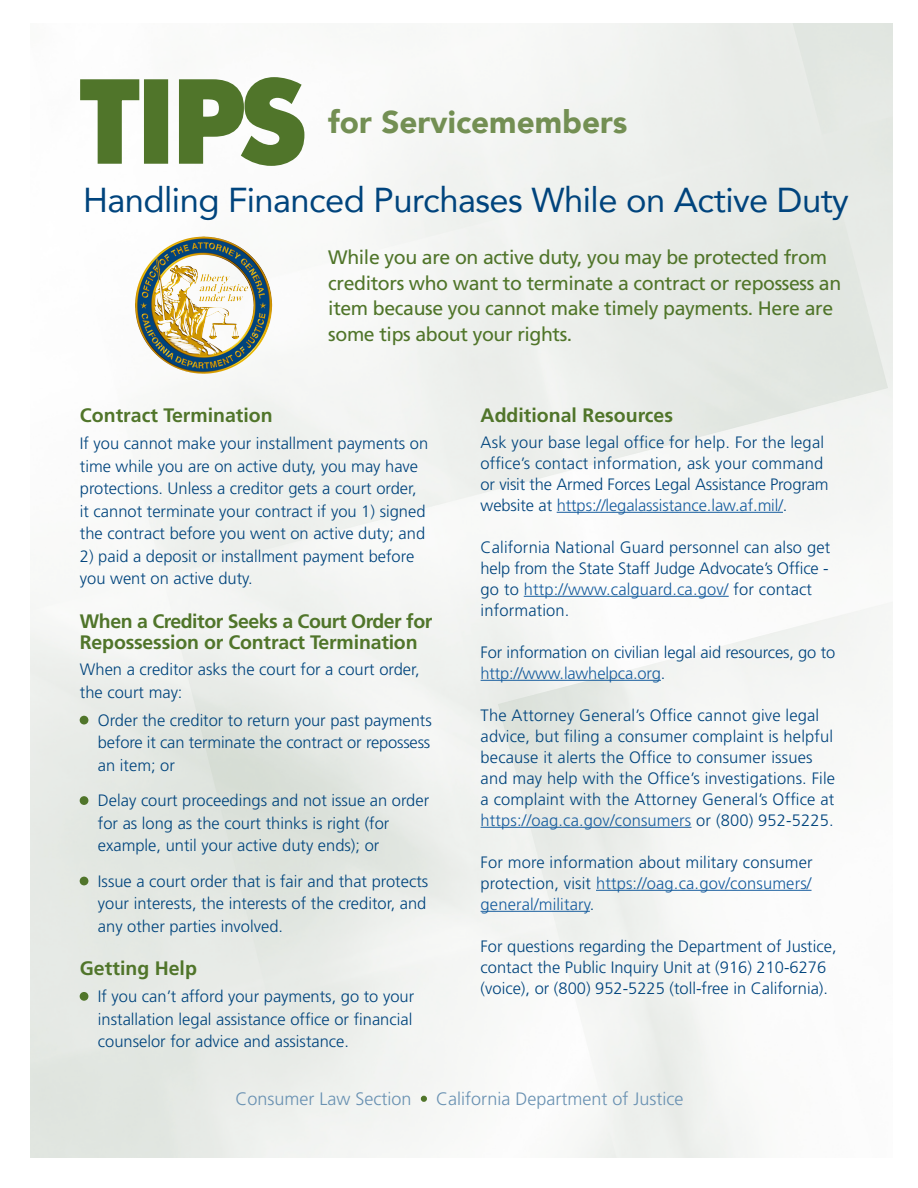
<style>
.page{position:relative;width:918px;height:1188px;background:#fff}
.page>*{position:absolute;margin:0;border:0;box-sizing:border-box;transform-origin:0 0}
.t1{font:700 108px "Futura";color:#50752a}
.t2{font:34.5px "Avenir";letter-spacing:-.015em;color:#00447d}
.t3{font:900 31.5px "Avenir";color:#738f53}
.t4{font:19.5px/25.5px "Frutiger";letter-spacing:-.02em;color:#50752a}
.t5{font:700 19.5px/21px "Frutiger";letter-spacing:-.01em;color:#50752a}
.t6{font:300 18px "Frutiger";color:#6991b2}
.t7{font:300 16.5px/21px "Frutiger";color:#00447d}
.s1{color:#50752a}
.s2{color:#175d9e}
</style>
<div class="page">
<img style="left:30px;top:24px;width:862px;height:1134px">
<svg style="left:79px;top:78px;width:62px;height:87px"></svg>
<div style="left:144px;top:79px;width:24px;height:85px;border:3px solid #50752a"></div>
<svg style="left:177px;top:76px;width:129px;height:91px"></svg>
<hr style="left:557px;top:512px;width:226px;height:1px;background:#175d9e">
<hr style="left:524px;top:596px;width:205px;height:1px;background:#175d9e">
<hr style="left:481px;top:680px;width:180px;height:1px;background:#175d9e">
<hr style="left:481px;top:827px;width:211px;height:1px;background:#175d9e">
<hr style="left:596px;top:890px;width:216px;height:1px;background:#175d9e">
<hr style="left:481px;top:911px;width:109px;height:1px;background:#175d9e">
<img style="left:157px;top:237px;width:45px;height:18px">
<div style="left:80px;top:716px;width:8px;height:8px;border:3px solid #50752a;border-radius:50%"></div>
<div style="left:80px;top:796px;width:8px;height:9px;border:3px solid #50752a;border-radius:50%"></div>
<div style="left:80px;top:877px;width:8px;height:8px;border:3px solid #50752a;border-radius:50%"></div>
<div style="left:80px;top:992px;width:8px;height:9px;border:3px solid #50752a;border-radius:50%"></div>
<svg style="left:421px;top:1096px;width:6px;height:6px"></svg>
<h1 class="t1" style="left:81px;top:47px;width:227px">TIPS</h1>
<h3 class="t3" style="left:328px;top:95px;width:301px">for Servicemembers</h3>
<h2 class="t2" style="left:83px;top:172px;width:767px">Handling Financed Purchases While on Active Duty</h2>
<p class="t4" style="left:328px;top:244px;width:515px">While you are on active duty, you may be protected from creditors who want to terminate a contract or repossess an item because you cannot make timely payments. Here are some tips about your rights.</p>
<p class="t5" style="left:80px;top:405px;width:194px">Contract Termination</p>
<p class="t7" style="left:80px;top:432px;width:350px;line-height:22.5px">If you cannot make your installment payments on time while you are on active duty, you may have protections. Unless a creditor gets a court order, it cannot terminate your contract if you 1) signed the contract before you went on active duty; and</p>
<p class="t7" style="left:80px;top:545px;width:336px;line-height:22.5px">2) paid a deposit or installment payment before you went on active duty.</p>
<p class="t5" style="left:80px;top:610px;width:354px">When a Creditor Seeks a Court Order for<br>Repossession or Contract Termination</p>
<p class="t7" style="left:80px;top:658px;width:341px;line-height:22.5px">When a creditor asks the court for a court order, the court may:</p>
<p class="t7" style="left:98px;top:709px;width:335px;line-height:22.5px;text-align:justify;text-indent:-18px"><span class="s1">•</span> Order the creditor to return your past payments before it can terminate the contract or repossess an item; or</p>
<p class="t7" style="left:98px;top:789px;width:333px;line-height:22.5px;text-indent:-18px"><span class="s1">•</span> Delay court proceedings and not issue an order for as long as the court thinks is right (for example, until your active duty ends); or</p>
<p class="t7" style="left:98px;top:870px;width:332px;line-height:22.5px;text-align:justify;text-indent:-18px"><span class="s1">•</span> Issue a court order that is fair and that protects your interests, the interests of the creditor, and any other parties involved.</p>
<p class="t5" style="left:80px;top:958px;width:119px">Getting Help</p>
<p class="t7" style="left:98px;top:985px;width:318px;line-height:22.5px;text-align:justify;text-indent:-18px"><span class="s1">•</span> If you can’t afford your payments, go to your installation legal assistance office or financial counselor for advice and assistance.</p>
<p class="t5" style="left:481px;top:405px;width:194px">Additional Resources</p>
<p class="t7" style="left:481px;top:431px;width:349px">Ask your base legal office for help. For the legal office’s contact information, ask your command or visit the Armed Forces Legal Assistance Program website at <span class="s2">https://legalassistance.law.af.mil/</span>.</p>
<p class="t7" style="left:481px;top:536px;width:351px">California National Guard personnel can also get help from the State Staff Judge Advocate’s Office - go to <span class="s2">http://www.calguard.ca.gov/</span> for contact information.</p>
<p class="t7" style="left:481px;top:641px;width:356px">For information on civilian legal aid resources, go to <span class="s2">http://www.lawhelpca.org</span>.</p>
<p class="t7" style="left:481px;top:704px;width:356px">The Attorney General’s Office cannot give legal advice, but filing a consumer complaint is helpful because it alerts the Office to consumer issues and may help with the Office’s investigations. File a complaint with the Attorney General’s Office at <span class="s2">https://oag.ca.gov/consumers</span> or (800) 952-5225.</p>
<p class="t7" style="left:481px;top:851px;width:334px;text-align:justify">For more information about military consumer protection, visit <span class="s2">https://oag.ca.gov/consumers/ general/military</span>.</p>
<p class="t7" style="left:481px;top:935px;width:358px">For questions regarding the Department of Justice, contact the Public Inquiry Unit at (916) 210-6276 (voice), or (800) 952-5225 (toll-free in California).</p>
<p class="t6" style="left:236px;top:1089px;width:449px">Consumer Law Section <sup>•</sup> California Department of Justice</p>
</div>
